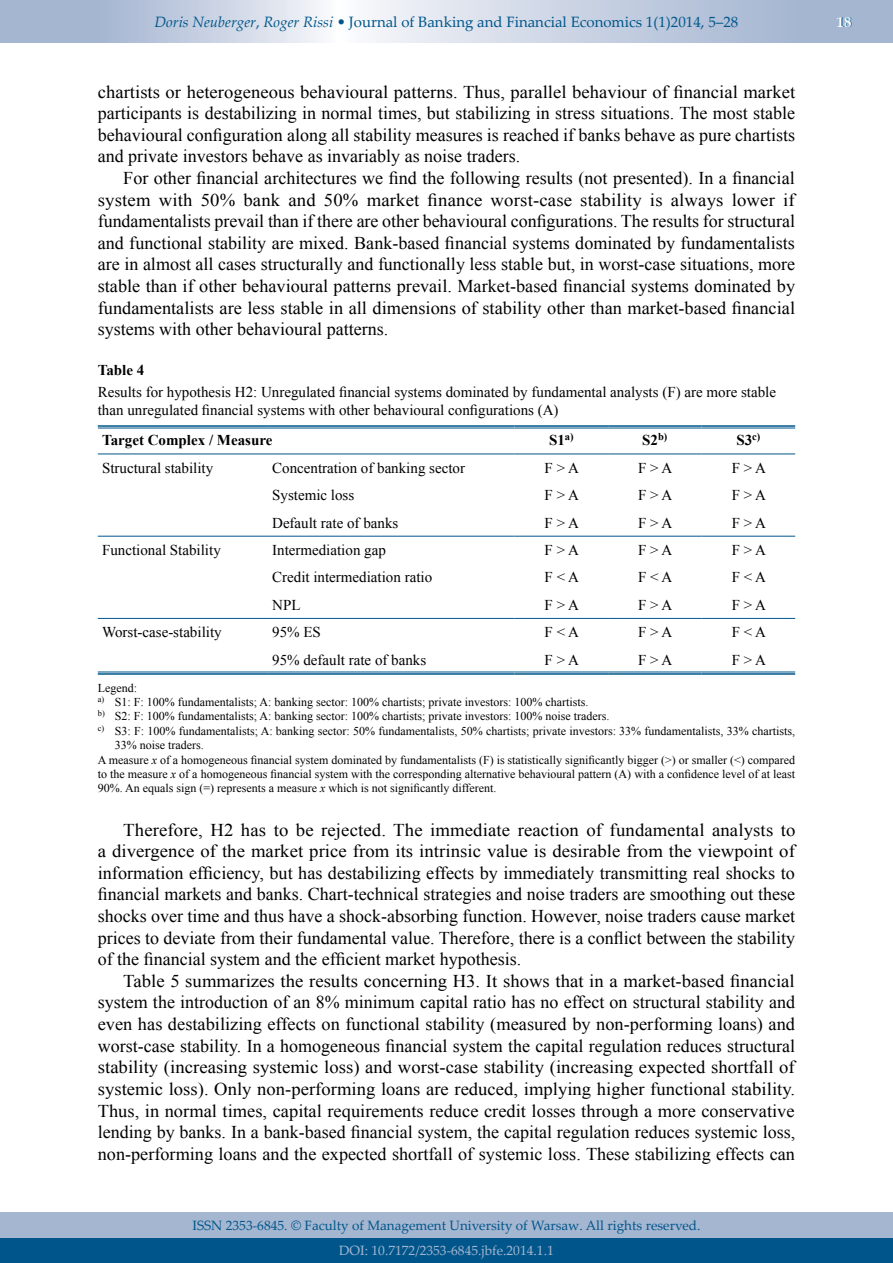
<style>
.page{position:relative;width:893px;height:1263px;background:#fff}
.page>*{position:absolute;margin:0;border:0;box-sizing:border-box;transform-origin:0 0}
.t1{font:18px/21.6px "Times New Roman";color:#000;text-align:justify;scale:1.04 1}
.t2{font:18px/21.6px "Times New Roman";color:#000;text-align:justify}
.t3{font:15px/18px "Times New Roman";color:#000}
.t4{font:15px "Palatino Linotype";color:#00568b}
.t5{font:700 15px "Times New Roman";color:#000}
.t6{font:700 15px "Palatino Linotype";color:#fff}
.t7{font:13.5px "Palatino Linotype";color:#00568b}
.t8{font:13.5px "Palatino Linotype";color:#a5b6d1}
.t9{font:12px "Times New Roman";color:#000}
.s1{font-style:italic}
</style>
<div class="page">
<div style="left:795px;top:0;width:98px;height:43px;background:#a5b6d1"></div>
<svg style="left:98px;top:0;width:697px;height:43px;background:#cdd6e5"></svg>
<div style="left:0;top:1237px;width:893px;height:26px;background:#00568b"></div>
<div style="left:0;top:1212px;width:893px;height:25px;background:#a5b6d1"></div>
<div style="left:0;top:0;width:98px;height:43px;background:#a5b6d1"></div>
<hr style="left:98px;top:672px;width:170px;height:1px;background:#00568b">
<hr style="left:98px;top:673px;width:170px;height:2px;background:#00568b">
<hr style="left:268px;top:672px;width:247px;height:1px;background:#00568b">
<hr style="left:268px;top:673px;width:247px;height:2px;background:#00568b">
<hr style="left:515px;top:672px;width:93px;height:1px;background:#00568b">
<hr style="left:515px;top:673px;width:93px;height:2px;background:#00568b">
<hr style="left:608px;top:672px;width:94px;height:1px;background:#00568b">
<hr style="left:608px;top:673px;width:94px;height:2px;background:#00568b">
<hr style="left:702px;top:672px;width:93px;height:1px;background:#00568b">
<hr style="left:702px;top:673px;width:93px;height:2px;background:#00568b">
<hr style="left:98px;top:425px;width:170px;height:2px;background:#00568b">
<hr style="left:98px;top:428px;width:170px;height:1px;background:#00568b">
<hr style="left:268px;top:425px;width:247px;height:2px;background:#00568b">
<hr style="left:268px;top:428px;width:247px;height:1px;background:#00568b">
<hr style="left:515px;top:425px;width:93px;height:2px;background:#00568b">
<hr style="left:515px;top:428px;width:93px;height:1px;background:#00568b">
<hr style="left:608px;top:425px;width:94px;height:2px;background:#00568b">
<hr style="left:608px;top:428px;width:94px;height:1px;background:#00568b">
<hr style="left:702px;top:425px;width:93px;height:2px;background:#00568b">
<hr style="left:702px;top:428px;width:93px;height:1px;background:#00568b">
<hr style="left:98px;top:454px;width:170px;height:1px;background:#00568b">
<hr style="left:268px;top:454px;width:247px;height:1px;background:#00568b">
<hr style="left:515px;top:454px;width:93px;height:1px;background:#00568b">
<hr style="left:608px;top:454px;width:94px;height:1px;background:#00568b">
<hr style="left:702px;top:454px;width:93px;height:1px;background:#00568b">
<hr style="left:98px;top:536px;width:170px;height:1px;background:#00568b">
<hr style="left:268px;top:536px;width:247px;height:1px;background:#00568b">
<hr style="left:515px;top:536px;width:93px;height:1px;background:#00568b">
<hr style="left:608px;top:536px;width:94px;height:1px;background:#00568b">
<hr style="left:702px;top:536px;width:93px;height:1px;background:#00568b">
<hr style="left:98px;top:618px;width:170px;height:1px;background:#00568b">
<hr style="left:268px;top:618px;width:247px;height:1px;background:#00568b">
<hr style="left:515px;top:618px;width:93px;height:1px;background:#00568b">
<hr style="left:608px;top:618px;width:94px;height:1px;background:#00568b">
<hr style="left:702px;top:618px;width:93px;height:1px;background:#00568b">
<p class="t4" style="left:155px;top:11px;width:585px"><span class="s1">Doris Neuberger</span>, <span class="s1">Roger Rissi</span> • Journal of Banking and Financial Economics 1(1)2014, 5–28</p>
<p class="t2" style="left:98px;top:80px;width:699px">chartists or heterogeneous behavioural patterns. Thus, parallel behaviour of financial market participants is destabilizing in normal times, but stabilizing in stress situations. The most stable behavioural configuration along all stability measures is reached if banks behave as pure chartists and private investors behave as invariably as noise traders.</p>
<p class="t2" style="left:98px;top:167px;width:699px;text-indent:26px">For other financial architectures we find the following results (not presented). In a financial system with 50% bank and 50% market finance worst-case stability is always lower if fundamentalists prevail than if there are other behavioural configurations. The results for structural and functional stability are mixed. Bank-based financial systems dominated by fundamentalists are in almost all cases structurally and functionally less stable but, in worst-case situations, more stable than if other behavioural patterns prevail. Market-based financial systems dominated by fundamentalists are less stable in all dimensions of stability other than market-based financial systems with other behavioural patterns.</p>
<p class="t5" style="left:98px;top:359px;width:48px">Table 4</p>
<p class="t3" style="left:98px;top:383px;width:680px">Results for hypothesis H2: Unregulated financial systems dominated by fundamental analysts (F) are more stable than unregulated financial systems with other behavioural configurations (A)</p>
<p class="t5" style="left:102px;top:430px;width:172px">Target Complex / Measure</p>
<p class="t5" style="left:549px;top:430px;width:26px">S1<sup>a)</sup></p>
<p class="t5" style="left:642px;top:430px;width:27px">S2<sup>b)</sup></p>
<p class="t5" style="left:736px;top:430px;width:26px">S3<sup>c)</sup></p>
<p class="t3" style="left:102px;top:459px;width:113px">Structural stability</p>
<p class="t3" style="left:272px;top:459px;width:194px">Concentration of banking sector</p>
<p class="t3" style="left:545px;top:459px;width:36px">F &gt; A</p>
<p class="t3" style="left:638px;top:459px;width:36px">F &gt; A</p>
<p class="t3" style="left:732px;top:459px;width:36px">F &gt; A</p>
<p class="t3" style="left:272px;top:486px;width:84px">Systemic loss</p>
<p class="t3" style="left:545px;top:486px;width:36px">F &gt; A</p>
<p class="t3" style="left:638px;top:486px;width:36px">F &gt; A</p>
<p class="t3" style="left:732px;top:486px;width:36px">F &gt; A</p>
<p class="t3" style="left:272px;top:513px;width:128px">Default rate of banks</p>
<p class="t3" style="left:545px;top:513px;width:36px">F &gt; A</p>
<p class="t3" style="left:638px;top:513px;width:36px">F &gt; A</p>
<p class="t3" style="left:732px;top:513px;width:36px">F &gt; A</p>
<p class="t3" style="left:102px;top:541px;width:120px">Functional Stability</p>
<p class="t3" style="left:272px;top:541px;width:115px">Intermediation gap</p>
<p class="t3" style="left:545px;top:541px;width:36px">F &gt; A</p>
<p class="t3" style="left:638px;top:541px;width:36px">F &gt; A</p>
<p class="t3" style="left:732px;top:541px;width:36px">F &gt; A</p>
<p class="t3" style="left:272px;top:568px;width:161px">Credit intermediation ratio</p>
<p class="t3" style="left:545px;top:568px;width:36px">F &lt; A</p>
<p class="t3" style="left:638px;top:568px;width:36px">F &lt; A</p>
<p class="t3" style="left:732px;top:568px;width:36px">F &lt; A</p>
<p class="t3" style="left:272px;top:596px;width:30px">NPL</p>
<p class="t3" style="left:545px;top:596px;width:36px">F &gt; A</p>
<p class="t3" style="left:638px;top:596px;width:36px">F &gt; A</p>
<p class="t3" style="left:732px;top:596px;width:36px">F &gt; A</p>
<p class="t3" style="left:102px;top:623px;width:121px">Worst-case-stability</p>
<p class="t3" style="left:272px;top:623px;width:50px">95% ES</p>
<p class="t3" style="left:545px;top:623px;width:36px">F &lt; A</p>
<p class="t3" style="left:638px;top:623px;width:36px">F &gt; A</p>
<p class="t3" style="left:732px;top:623px;width:36px">F &lt; A</p>
<p class="t3" style="left:272px;top:650px;width:156px">95% default rate of banks</p>
<p class="t3" style="left:545px;top:650px;width:36px">F &gt; A</p>
<p class="t3" style="left:638px;top:650px;width:36px">F &gt; A</p>
<p class="t3" style="left:732px;top:650px;width:36px">F &gt; A</p>
<p class="t9" style="left:98px;top:679px;width:41px">Legend:</p>
<p class="t9" style="left:98px;top:694px;width:492px"><sup>a)</sup> S1: F: 100% fundamentalists; A: banking sector: 100% chartists; private investors: 100% chartists.</p>
<p class="t9" style="left:98px;top:708px;width:513px"><sup>b)</sup> S2: F: 100% fundamentalists; A: banking sector: 100% chartists; private investors: 100% noise traders.</p>
<p class="t9" style="left:98px;top:723px;width:699px"><sup>c)</sup> S3: F: 100% fundamentalists; A: banking sector: 50% fundamentalists, 50% chartists; private investors: 33% fundamentalists, 33% chartists,</p>
<p class="t9" style="left:115px;top:737px;width:90px">33% noise traders.</p>
<p class="t9" style="left:98px;top:751px;width:699px">A measure <span class="s1">x</span> of a homogeneous financial system dominated by fundamentalists (F) is statistically significantly bigger (&gt;) or smaller (&lt;) compared</p>
<p class="t9" style="left:98px;top:766px;width:699px">to the measure <span class="s1">x</span> of a homogeneous financial system with the corresponding alternative behavioural pattern (A) with a confidence level of at least</p>
<p class="t9" style="left:98px;top:780px;width:400px">90%. An equals sign (=) represents a measure <span class="s1">x</span> which is not significantly different.</p>
<p class="t1" style="left:98px;top:818px;width:672px;text-indent:26px">Therefore, H2 has to be rejected. The immediate reaction of fundamental analysts to a divergence of the market price from its intrinsic value is desirable from the viewpoint of information efficiency, but has destabilizing effects by immediately transmitting real shocks to financial markets and banks. Chart-technical strategies and noise traders are smoothing out these shocks over time and thus have a shock-absorbing function. However, noise traders cause market prices to deviate from their fundamental value. Therefore, there is a conflict between the stability of the financial system and the efficient market hypothesis.</p>
<p class="t1" style="left:98px;top:970px;width:672px;text-indent:26px">Table 5 summarizes the results concerning H3. It shows that in a market-based financial system the introduction of an 8% minimum capital ratio has no effect on structural stability and even has destabilizing effects on functional stability (measured by non-performing loans) and worst-case stability. In a homogeneous financial system the capital regulation reduces structural stability (increasing systemic loss) and worst-case stability (increasing expected shortfall of systemic loss). Only non-performing loans are reduced, implying higher functional stability.<br>Thus, in normal times, capital requirements reduce credit losses through a more conservative lending by banks. In a bank-based financial system, the capital regulation reduces systemic loss, non-performing loans and the expected shortfall of systemic loss. These stabilizing effects can</p>
<p class="t7" style="left:192px;top:1215px;width:509px">ISSN 2353-6845. © Faculty of Management University of Warsaw. All rights reserved.</p>
<p class="t8" style="left:339px;top:1241px;width:216px">DOI: 10.7172/2353-6845.jbfe.2014.1.1</p>
<p class="t6" style="left:837px;top:11px;width:16px">18</p>
</div>
